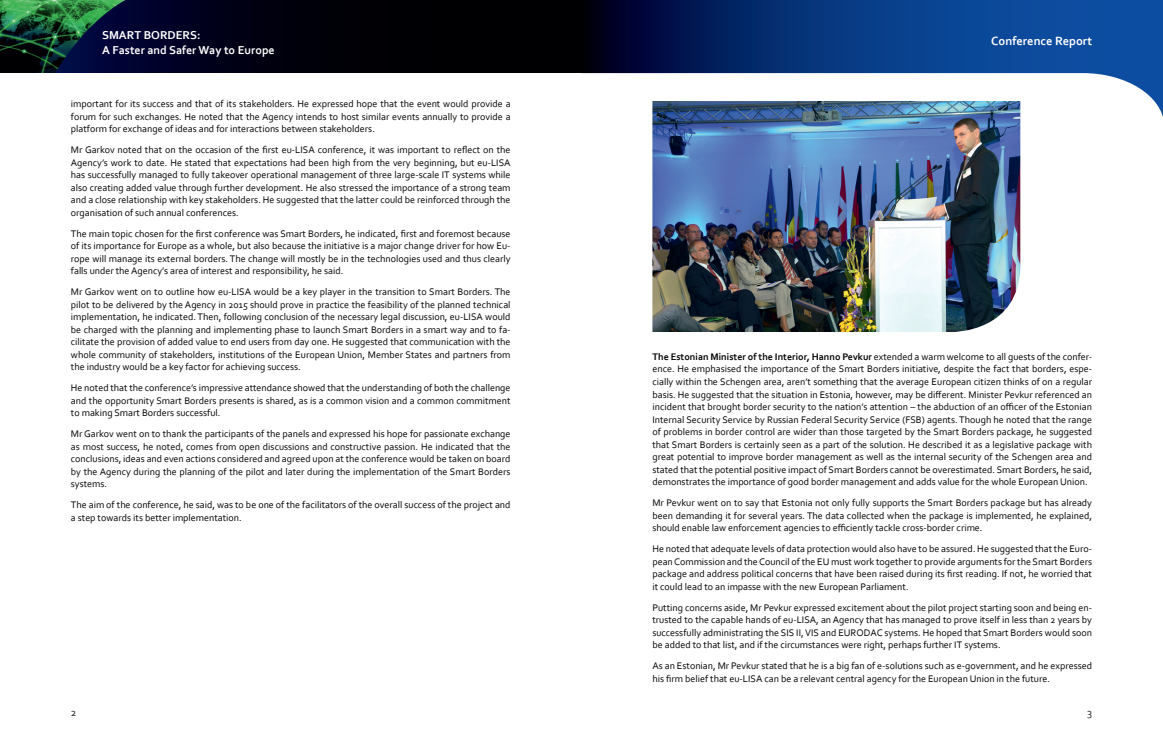
<style>
.page{position:relative;width:1163px;height:752px;background:#fff}
.page>*{position:absolute;margin:0;border:0;box-sizing:border-box;transform-origin:0 0}
.t1{font:700 12.5px "Corbel";color:#fff}
.t2{font:700 12px/14.4px "Corbel";color:#fff}
.t3{font:11px "Corbel";color:#231f20}
.t4{font:10px/12.5px "Corbel";color:#040503;text-align:justify}
.s1{font-weight:700}
</style>
<div class="page">
<svg style="left:581px;top:0;width:581px;height:148px"></svg>
<svg style="left:145px;top:0;width:436px;height:73px;background:#00000c"></svg>
<img style="left:0;top:0;width:145px;height:73px">
<img style="left:652px;top:101px;width:368px;height:231px">
<p class="t2" style="left:102px;top:28px;width:174px">SMART BORDERS:<br>A Faster and Safer Way to Europe</p>
<p class="t4" style="left:71px;top:97px;width:441px">important for its success and that of its stakeholders. He expressed hope that the event would provide a forum for such exchanges. He noted that the Agency intends to host similar events annually to provide a platform for exchange of ideas and for interactions between stakeholders.</p>
<p class="t4" style="left:71px;top:143px;width:441px">Mr Garkov noted that on the occasion of the first eu-LISA conference, it was important to reflect on the Agency’s work to date. He stated that expectations had been high from the very beginning, but eu-LISA has successfully managed to fully takeover operational management of three large-scale IT systems while also creating added value through further development. He also stressed the importance of a strong team and a close relationship with key stakeholders. He suggested that the latter could be reinforced through the organisation of such annual conferences.</p>
<p class="t4" style="left:71px;top:227px;width:441px">The main topic chosen for the first conference was Smart Borders, he indicated, first and foremost because of its importance for Europe as a whole, but also because the initiative is a major change driver for how Eu&shy;rope will manage its external borders. The change will mostly be in the technologies used and thus clearly falls under the Agency’s area of interest and responsibility, he said.</p>
<p class="t4" style="left:71px;top:285px;width:441px">Mr Garkov went on to outline how eu-LISA would be a key player in the transition to Smart Borders. The pilot to be delivered by the Agency in 2015 should prove in practice the feasibility of the planned technical implementation, he indicated. Then, following conclusion of the necessary legal discussion, eu-LISA would be charged with the planning and implementing phase to launch Smart Borders in a smart way and to fa&shy;cilitate the provision of added value to end users from day one. He suggested that communication with the whole community of stakeholders, institutions of the European Union, Member States and partners from the industry would be a key factor for achieving success.</p>
<p class="t4" style="left:71px;top:381px;width:441px">He noted that the conference’s impressive attendance showed that the understanding of both the challenge and the opportunity Smart Borders presents is shared, as is a common vision and a common commitment to making Smart Borders successful.</p>
<p class="t4" style="left:71px;top:427px;width:441px">Mr Garkov went on to thank the participants of the panels and expressed his hope for passionate exchange as most success, he noted, comes from open discussions and constructive passion. He indicated that the conclusions, ideas and even actions considered and agreed upon at the conference would be taken on board by the Agency during the planning of the pilot and later during the implementation of the Smart Borders systems.</p>
<p class="t4" style="left:71px;top:498px;width:441px">The aim of the conference, he said, was to be one of the facilitators of the overall success of the project and a step towards its better implementation.</p>
<p class="t1" style="left:991px;top:33px;width:102px">Conference Report</p>
<p class="t4" style="left:652px;top:350px;width:441px"><span class="s1">The Estonian Minister of the Interior, Hanno Pevkur</span> extended a warm welcome to all guests of the confer&shy;ence. He emphasised the importance of the Smart Borders initiative, despite the fact that borders, espe&shy;cially within the Schengen area, aren’t something that the average European citizen thinks of on a regular basis. He suggested that the situation in Estonia, however, may be different. Minister Pevkur referenced an incident that brought border security to the nation’s attention – the abduction of an officer of the Estonian Internal Security Service by Russian Federal Security Service (FSB) agents. Though he noted that the range of problems in border control are wider than those targeted by the Smart Borders package, he suggested that Smart Borders is certainly seen as a part of the solution. He described it as a legislative package with great potential to improve border management as well as the internal security of the Schengen area and stated that the potential positive impact of Smart Borders cannot be overestimated. Smart Borders, he said, demonstrates the importance of good border management and adds value for the whole European Union.</p>
<p class="t4" style="left:652px;top:496px;width:441px">Mr Pevkur went on to say that Estonia not only fully supports the Smart Borders package but has already been demanding it for several years. The data collected when the package is implemented, he explained, should enable law enforcement agencies to efficiently tackle cross-border crime.</p>
<p class="t4" style="left:652px;top:542px;width:441px">He noted that adequate levels of data protection would also have to be assured. He suggested that the Euro&shy;pean Commission and the Council of the EU must work together to provide arguments for the Smart Borders package and address political concerns that have been raised during its first reading. If not, he worried that it could lead to an impasse with the new European Parliament.</p>
<p class="t4" style="left:652px;top:600px;width:441px">Putting concerns aside, Mr Pevkur expressed excitement about the pilot project starting soon and being en&shy;trusted to the capable hands of eu-LISA, an Agency that has managed to prove itself in less than 2 years by successfully administrating the SIS II, VIS and EURODAC systems. He hoped that Smart Borders would soon be added to that list, and if the circumstances were right, perhaps further IT systems.</p>
<p class="t4" style="left:652px;top:659px;width:441px">As an Estonian, Mr Pevkur stated that he is a big fan of e-solutions such as e-government, and he expressed his firm belief that eu-LISA can be a relevant central agency for the European Union in the future.</p>
<p class="t3" style="left:71px;top:705px;width:7px">2</p>
<p class="t3" style="left:1086px;top:705px;width:6px">3</p>
</div>
